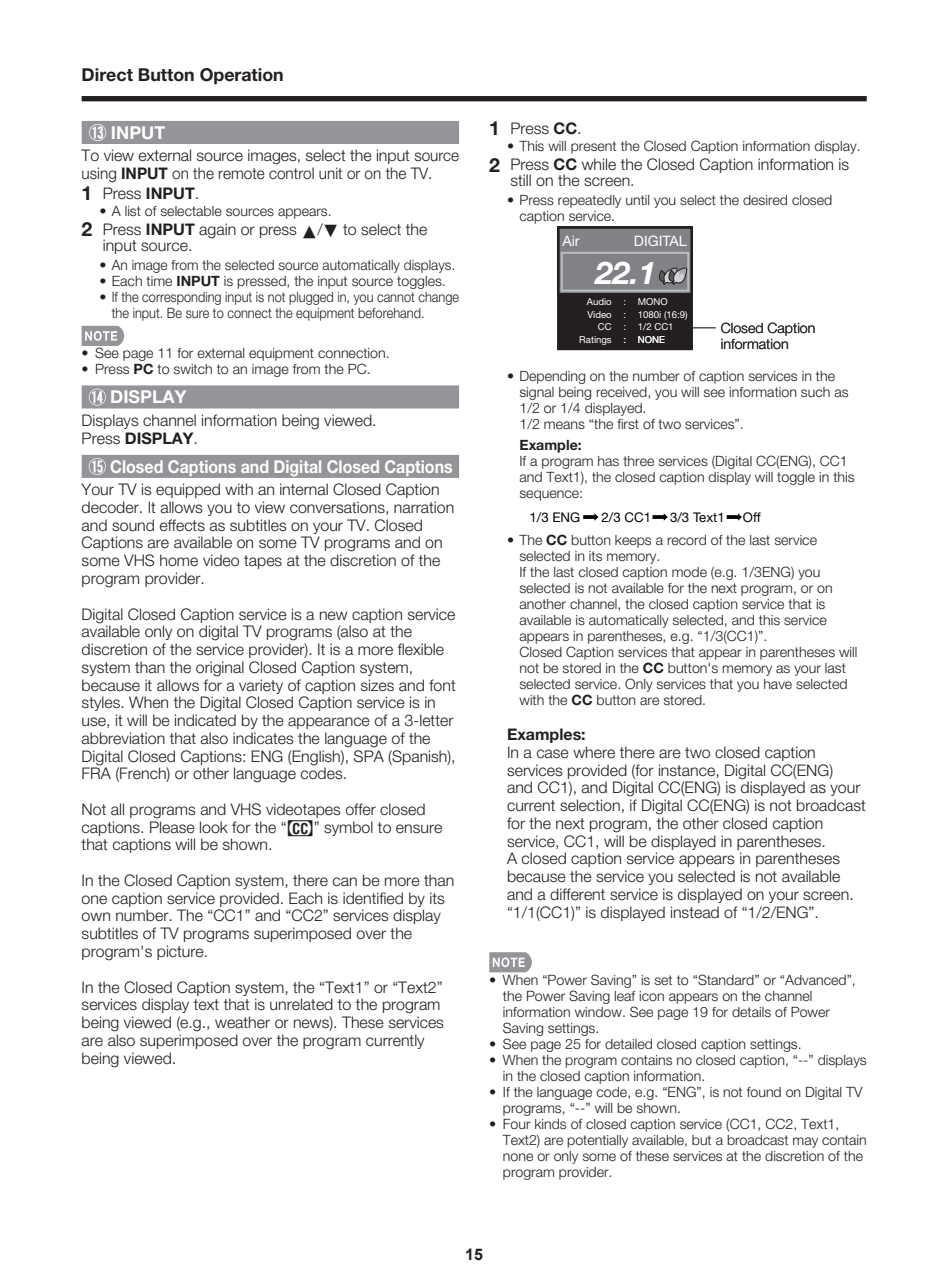
<style>
.page{position:relative;width:925px;height:1283px;background:#fff}
.page>*{position:absolute;margin:0;border:0;box-sizing:border-box;transform-origin:0 0}
.t1{font:italic 700 31.25px "Helvetica Neue LT Pro";color:#fff}
.t2{font:700 17.75px "Helvetica Neue LT Pro";color:#fff;scale:.9 1}
.t3{font:700 17.75px "Helvetica Neue LT Pro";color:#231f20}
.t4{font:700 17.75px "Helvetica Neue LT Pro";color:#fff}
.t5{font:300 16px/17.8px "Helvetica Neue LT Pro";color:#231f20}
.t6{font:700 16px "Helvetica Neue LT Pro";color:#231f20}
.t7{font:700 16px "Arial";color:#231f20}
.t8{font:14.5px "Helvetica Neue LT Pro";color:#fff}
.t9{font:300 14.25px/16px "Helvetica Neue LT Pro";color:#231f20}
.t10{font:700 14.25px "Helvetica Neue LT Pro";color:#231f20}
.t11{font:13.25px "Helvetica Neue LT Pro";color:#030303}
.t12{font:9.5px "Helvetica Neue LT Pro";color:#fff}
.s1{font-family:"HG Gothic E";font-weight:400}
.s2{font-weight:700}
.s3{font-weight:700;font-size:19.5px}
.s4{font-family:"GK Proj A";font-weight:400}
.s5{font-family:"GK Pdpt A";font-weight:400}
</style>
<div class="page">
<div style="left:82px;top:96px;width:785px;height:5px;background:#231f20"></div>
<div style="left:82px;top:121px;width:377px;height:23px;background:#939598"></div>
<div style="left:82px;top:385px;width:377px;height:23px;background:#939598"></div>
<div style="left:82px;top:455px;width:377px;height:23px;background:#939598"></div>
<svg style="left:82px;top:326px;width:42px;height:20px"></svg>
<svg style="left:89px;top:388px;width:17px;height:17px"></svg>
<svg style="left:89px;top:458px;width:17px;height:17px"></svg>
<svg style="left:652px;top:515px;width:12px;height:4px"></svg>
<svg style="left:664px;top:513px;width:4px;height:7px"></svg>
<svg style="left:583px;top:515px;width:11px;height:4px"></svg>
<svg style="left:594px;top:513px;width:4px;height:7px"></svg>
<svg style="left:727px;top:515px;width:11px;height:4px"></svg>
<svg style="left:738px;top:513px;width:4px;height:7px"></svg>
<div style="left:558px;top:227px;width:133px;height:122px;background:#231f20"></div>
<div style="left:557px;top:226px;width:136px;height:124px;border:2px solid #231f20"></div>
<div style="left:558px;top:227px;width:133px;height:67px;background:#808285"></div>
<div style="left:557px;top:226px;width:136px;height:69px;border:2px solid #231f20"></div>
<div style="left:561px;top:252px;width:128px;height:39px;border:2px solid #bcbdc0"></div>
<svg style="left:693px;top:327px;width:23px;height:1px"></svg>
<svg style="left:659px;top:268px;width:28px;height:16px"></svg>
<svg style="left:489px;top:952px;width:43px;height:20px"></svg>
<p class="t3" style="left:82px;top:68px;width:204px">Direct Button Operation</p>
<p class="t4" style="left:89px;top:126px;width:78px"><span class="s1">⑬</span> INPUT</p>
<p class="t5" style="left:82px;top:148px;width:379px">To view external source images, select the input source using <span class="s2">INPUT</span> on the remote control unit or on the TV.</p>
<p class="t5" style="left:82px;top:185px;width:119px"><span class="s3">1</span> Press <span class="s2">INPUT</span>.</p>
<p class="t9" style="left:99px;top:204px;width:234px">• A list of selectable sources appears.</p>
<p class="t5" style="left:103px;top:223px;width:326px;line-height:16px;text-indent:-21px"><span class="s3">2</span> Press <span class="s2">INPUT</span> again or press <span class="s4">a</span>/<span class="s4">b</span> to select the input source.</p>
<p class="t9" style="left:99px;top:258px;width:357px">• An image from the selected source automatically displays.</p>
<p class="t9" style="left:99px;top:274px;width:348px">• Each time <span class="s2">INPUT</span> is pressed, the input source toggles.</p>
<p class="t9" style="left:112px;top:289px;width:349px;line-height:16.8px;text-indent:-12px">• If the corresponding input is not plugged in, you cannot change the input. Be sure to connect the equipment beforehand.</p>
<p class="t9" style="left:95px;top:346px;width:296px">See page 11 for external equipment connection.<br>Press <span class="s2">PC</span> to switch to an image from the PC.</p>
<p class="t4" style="left:110px;top:390px;width:78px">DISPLAY</p>
<p class="t5" style="left:82px;top:413px;width:296px">Displays channel information being viewed.<br>Press <span class="s2">DISPLAY</span>.</p>
<p class="t2" style="left:110px;top:460px;width:382px">Closed Captions and Digital Closed Captions</p>
<p class="t5" style="left:82px;top:482px;width:374px">Your TV is equipped with an internal Closed Caption decoder. It allows you to view conversations, narration and sound effects as subtitles on your TV. Closed Captions are available on some TV programs and on some VHS home video tapes at the discretion of the program provider.</p>
<p class="t5" style="left:82px;top:606px;width:376px">Digital Closed Caption service is a new caption service available only on digital TV programs (also at the discretion of the service provider). It is a more flexible system than the original Closed Caption system, because it allows for a variety of caption sizes and font styles. When the Digital Closed Caption service is in use, it will be indicated by the appearance of a 3-letter abbreviation that also indicates the language of the Digital Closed Captions: ENG (English), SPA (Spanish), FRA (French) or other language codes.</p>
<p class="t5" style="left:82px;top:801px;width:362px">Not all programs and VHS videotapes offer closed captions. Please look for the “<span class="s5">N</span>” symbol to ensure that captions will be shown.</p>
<p class="t5" style="left:82px;top:872px;width:374px">In the Closed Caption system, there can be more than one caption service provided. Each is identified by its own number. The “CC1” and “CC2” services display subtitles of TV programs superimposed over the program's picture.</p>
<p class="t5" style="left:82px;top:979px;width:364px">In the Closed Caption system, the “Text1” or “Text2” services display text that is unrelated to the program being viewed (e.g., weather or news). These services are also superimposed over the program currently being viewed.</p>
<p class="t9" style="left:82px;top:346px;width:9px">• •</p>
<p class="t5" style="left:489px;top:121px;width:94px"><span class="s3">1</span> Press <span class="s2">CC</span>.</p>
<p class="t9" style="left:507px;top:139px;width:355px">• This will present the Closed Caption information display.</p>
<p class="t5" style="left:510px;top:158px;width:340px;line-height:16px;text-indent:-21px"><span class="s3">2</span> Press <span class="s2">CC</span> while the Closed Caption information is still on the screen.</p>
<p class="t9" style="left:519px;top:193px;width:314px;text-indent:-12px">• Press repeatedly until you select the desired closed caption service.</p>
<p class="t8" style="left:562px;top:235px;width:19px">Air</p>
<p class="t8" style="left:634px;top:235px;width:54px">DIGITAL</p>
<h1 class="t1" style="left:595px;top:255px;width:62px">22.1</h1>
<p class="t12" style="left:587px;top:298px;width:82px">Audio : MONO</p>
<p class="t12" style="left:623px;top:311px;width:4px">:</p>
<p class="t12" style="left:598px;top:323px;width:15px">CC</p>
<p class="t12" style="left:638px;top:323px;width:37px">1/2 CC1</p>
<p class="t12" style="left:587px;top:311px;width:26px">Video</p>
<p class="t12" style="left:638px;top:311px;width:51px">1080i (16:9)</p>
<p class="t12" style="left:579px;top:336px;width:87px">Ratings : NONE</p>
<p class="t12" style="left:623px;top:323px;width:4px">:</p>
<p class="t9" style="left:721px;top:321px;width:96px">Closed Caption information</p>
<p class="t9" style="left:519px;top:369px;width:331px;text-indent:-12px">• Depending on the number of caption services in the signal being received, you will see information such as 1/2 or 1/4 displayed.<br>1/2 means “the first of two services”.</p>
<p class="t10" style="left:519px;top:439px;width:64px">Example:</p>
<p class="t9" style="left:519px;top:454px;width:337px">If a program has three services (Digital CC(ENG), CC1 and Text1), the closed caption display will toggle in this sequence:</p>
<p class="t11" style="left:529px;top:512px;width:52px">1/3 ENG</p>
<p class="t11" style="left:743px;top:512px;width:19px">Off</p>
<p class="t11" style="left:601px;top:512px;width:51px">2/3 CC1</p>
<p class="t11" style="left:670px;top:512px;width:56px">3/3 Text1</p>
<p class="t9" style="left:519px;top:533px;width:339px;text-indent:-12px">• The <span class="s2">CC</span> button keeps a record of the last service selected in its memory.<br>If the last closed caption mode (e.g. 1/3ENG) you selected is not available for the next program, or on another channel, the closed caption service that is available is automatically selected, and this service appears in parentheses, e.g. “1/3(CC1)”.<br>Closed Caption services that appear in parentheses will not be stored in the <span class="s2">CC</span> button's memory as your last selected service. Only services that you have selected with the <span class="s2">CC</span> button are stored.</p>
<p class="t6" style="left:507px;top:728px;width:80px">Examples:</p>
<p class="t5" style="left:507px;top:744px;width:360px">In a case where there are two closed caption services provided (for instance, Digital CC(ENG)<br>and CC1), and Digital CC(ENG) is displayed as your current selection, if Digital CC(ENG) is not broadcast for the next program, the other closed caption service, CC1, will be displayed in parentheses.<br>A closed caption service appears in parentheses because the service you selected is not available and a different service is displayed on your screen. “1/1(CC1)” is displayed instead of “1/2/ENG”.</p>
<p class="t9" style="left:503px;top:972px;width:365px">When “Power Saving” is set to “Standard” or “Advanced”, the Power Saving leaf icon appears on the channel information window. See page 19 for details of Power Saving settings.<br>See page 25 for detailed closed caption settings.<br>When the program contains no closed caption, “--” displays in the closed caption information.<br>If the language code, e.g. “ENG”, is not found on Digital TV programs, “--” will be shown.<br>Four kinds of closed caption service (CC1, CC2, Text1, Text2) are potentially available, but a broadcast may contain none or only some of these services at the discretion of the program provider.</p>
<p class="t9" style="left:489px;top:972px;width:9px">•</p>
<p class="t9" style="left:489px;top:1036px;width:9px">• •</p>
<p class="t9" style="left:489px;top:1084px;width:9px">•</p>
<p class="t9" style="left:489px;top:1116px;width:9px">•</p>
<p class="t7" style="left:465px;top:1245px;width:19px">15</p>
</div>
